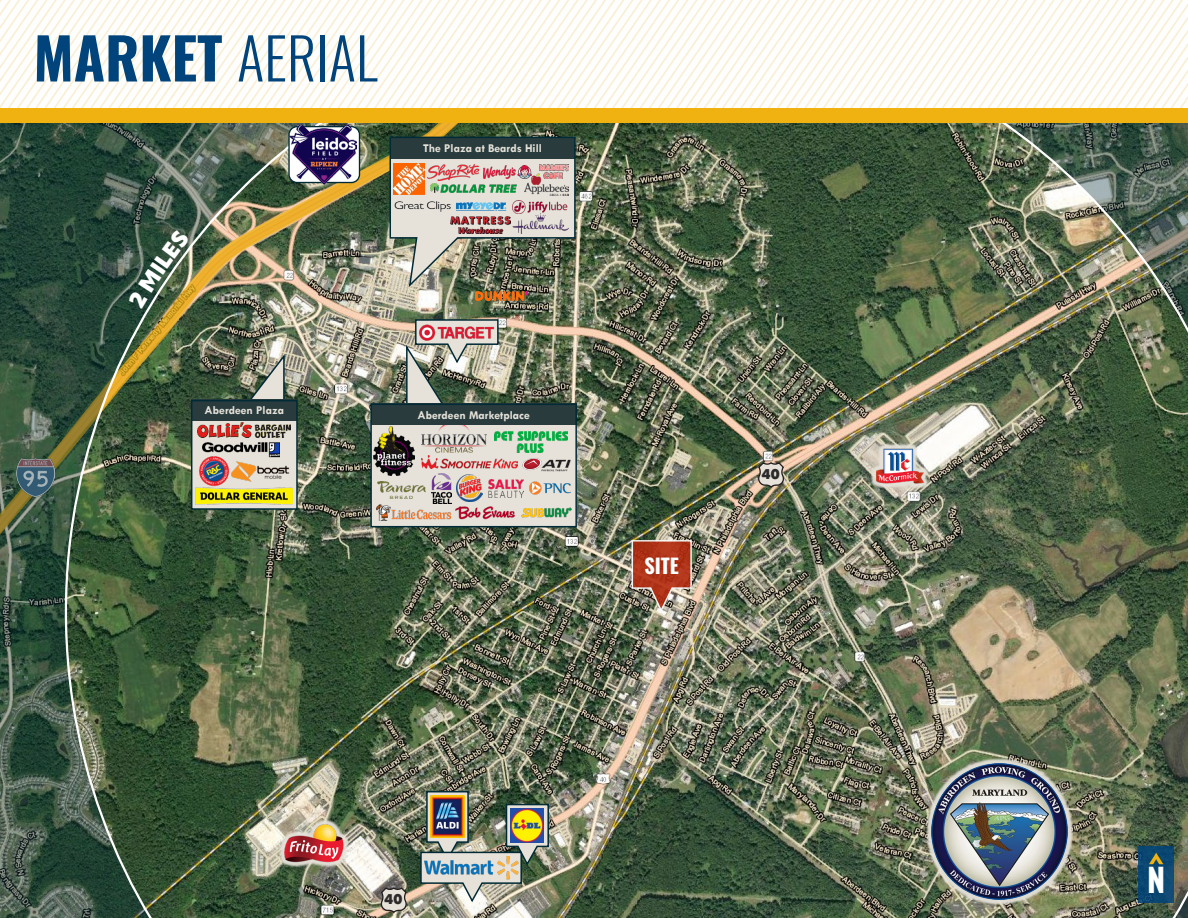
<style>
.page{position:relative;width:1188px;height:918px;background:#fff}
.page>*{position:absolute;margin:0;border:0;box-sizing:border-box;transform-origin:0 0}
.t1{font:700 57px "Oswald";color:#00447b}
.t2{font:700 32.4px "Oswald";color:#fff}
.t3{font:700 20.25px "Oswald";color:#fff}
.t4{font:900 13.95px "Apparat";color:#2b292a}
.t5{font:700 12px "Tw Cen";color:#e6e2d9}
.s1{font-weight:300}
</style>
<div class="page">
<svg style="left:0;top:123px;width:65px;height:795px;background:#365140"></svg>
<img style="left:65px;top:123px;width:1123px;height:795px">
<div style="left:870px;top:443px;width:59px;height:46px;background:#e6e2d9;opacity:.95"></div>
<img style="left:876px;top:448px;width:48px;height:36px">
<img style="left:631px;top:539px;width:62px;height:75px">
<div style="left:925px;top:758px;width:148px;height:148px;background:#e6e2d9;opacity:.95"></div>
<img style="left:932px;top:764px;width:136px;height:136px">
<div style="left:279px;top:819px;width:70px;height:49px;background:#e6e2d9;opacity:.95"></div>
<img style="left:284px;top:824px;width:63px;height:40px">
<svg style="left:235px;top:354px;width:51px;height:45px;background:#909585"></svg>
<div style="left:192px;top:419px;width:105px;height:90px;background:#e6e2d9"></div>
<img style="left:197px;top:422px;width:94px;height:16px">
<img style="left:202px;top:442px;width:78px;height:16px">
<img style="left:196px;top:487px;width:96px;height:17px">
<img style="left:195px;top:455px;width:40px;height:33px">
<img style="left:230px;top:460px;width:60px;height:23px">
<div style="left:371px;top:423px;width:205px;height:104px;background:#e6e2d9"></div>
<img style="left:455px;top:506px;width:60px;height:14px">
<img style="left:377px;top:481px;width:49px;height:18px">
<img style="left:529px;top:481px;width:42px;height:14px">
<img style="left:432px;top:474px;width:19px;height:30px">
<img style="left:457px;top:474px;width:25px;height:27px">
<img style="left:488px;top:480px;width:35px;height:17px">
<img style="left:521px;top:508px;width:51px;height:10px">
<img style="left:376px;top:504px;width:74px;height:17px">
<img style="left:374px;top:427px;width:41px;height:49px">
<img style="left:435px;top:448px;width:38px;height:4px">
<img style="left:422px;top:455px;width:95px;height:13px">
<img style="left:522px;top:458px;width:49px;height:13px">
<img style="left:499px;top:432px;width:69px;height:20px">
<img style="left:405px;top:318px;width:94px;height:130px">
<div style="left:192px;top:399px;width:105px;height:21px;background:#293b3d"></div>
<div style="left:371px;top:404px;width:205px;height:21px;background:#293b3d"></div>
<div style="left:191px;top:400px;width:107px;height:110px;border:2px solid #002a36"></div>
<div style="left:370px;top:404px;width:207px;height:123px;border:2px solid #002a36"></div>
<img style="left:419px;top:790px;width:131px;height:113px">
<img style="left:417px;top:324px;width:78px;height:17px">
<img style="left:425px;top:856px;width:95px;height:27px">
<img style="left:430px;top:796px;width:35px;height:41px">
<img style="left:510px;top:809px;width:34px;height:33px">
<img style="left:476px;top:291px;width:51px;height:10px">
<img style="left:389px;top:136px;width:187px;height:153px">
<svg style="left:757px;top:461px;width:28px;height:28px"></svg>
<svg style="left:380px;top:886px;width:28px;height:28px"></svg>
<div style="left:1139px;top:846px;width:35px;height:57px;background:#0b4772"></div>
<svg style="left:1149px;top:853px;width:14px;height:11px"></svg>
<img style="left:0;top:0;width:1188px;height:108px">
<svg style="left:289px;top:127px;width:71px;height:56px"></svg>
<div style="left:288px;top:126px;width:72px;height:57px;border:1px solid #002a36;border-radius:8px"></div>
<img style="left:289px;top:125px;width:67px;height:59px">
<div style="left:0;top:108px;width:1188px;height:15px;background:#efb211"></div>
<svg style="left:128px;top:229px;width:62px;height:80px;background:#485e45"></svg>
<p class="t1" style="left:34px;top:28px;width:346px">MARKET <span class="s1">AERIAL</span></p>
<p class="t5" style="left:423px;top:141px;width:120px">The Plaza at Beards Hill</p>
<p class="t5" style="left:205px;top:403px;width:81px">Aberdeen Plaza</p>
<p class="t5" style="left:417px;top:408px;width:114px">Aberdeen Marketplace</p>
<p class="t3" style="left:644px;top:555px;width:36px">SITE</p>
<p class="t4" style="left:762px;top:465px;width:20px">40</p>
<p class="t4" style="left:385px;top:891px;width:20px">40</p>
<p class="t2" style="left:1147px;top:863px;width:20px">N</p>
</div>
